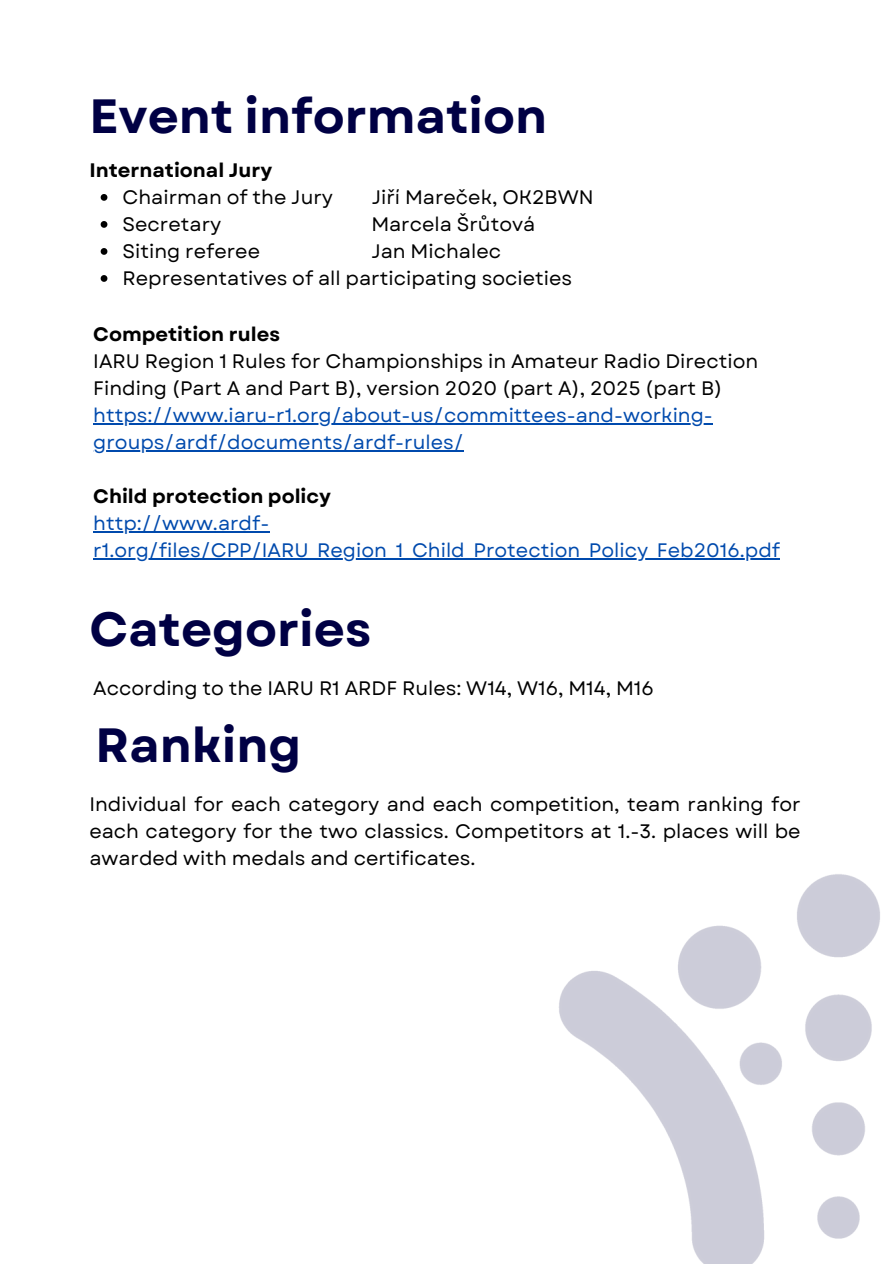
<style>
.page{position:relative;width:894px;height:1264px;background:#fff}
.page>*{position:absolute;margin:0;border:0;box-sizing:border-box;transform-origin:0 0}
.t1{font:700 48px "Garet";color:#004}
.t2{font:19.5px/27px "Garet";color:#000}
.t3{font:19.5px "Garet";color:#004aad}
.t4{font:700 19.5px "Garet";color:#000}
</style>
<div class="page">
<svg style="left:101px;top:194px;width:6px;height:7px"></svg>
<svg style="left:101px;top:221px;width:6px;height:7px"></svg>
<svg style="left:101px;top:248px;width:6px;height:7px"></svg>
<svg style="left:101px;top:275px;width:6px;height:7px"></svg>
<hr style="left:93px;top:423px;width:619px;height:1px;background:#004aad">
<hr style="left:93px;top:450px;width:371px;height:1px;background:#004aad">
<hr style="left:93px;top:531px;width:176px;height:1px;background:#004aad">
<hr style="left:93px;top:558px;width:687px;height:1px;background:#004aad">
<img style="left:559px;top:874px;width:321px;height:389px">
<h1 class="t1" style="left:89px;top:82px;width:459px">Event information</h1>
<h2 class="t4" style="left:89px;top:156px;width:184px">International Jury</h2>
<p class="t2" style="left:122px;top:184px;width:212px">Chairman of the Jury</p>
<p class="t2" style="left:371px;top:184px;width:223px">Jiří Mareček, OK2BWN</p>
<p class="t2" style="left:122px;top:211px;width:100px">Secretary</p>
<p class="t2" style="left:371px;top:211px;width:165px">Marcela Šrůtová</p>
<p class="t2" style="left:122px;top:238px;width:139px">Siting referee</p>
<p class="t2" style="left:371px;top:238px;width:131px">Jan Michalec</p>
<p class="t2" style="left:122px;top:265px;width:451px">Representatives of all participating societies</p>
<p class="t4" style="left:93px;top:320px;width:188px">Competition rules</p>
<p class="t2" style="left:93px;top:348px;width:666px">IARU Region 1 Rules for Championships in Amateur Radio Direction<br>Finding (Part A and Part B), version 2020 (part A), 2025 (part B)</p>
<p class="t3" style="left:93px;top:401px;width:621px">https://www.iaru-r1.org/about-us/committees-and-working-</p>
<p class="t3" style="left:93px;top:428px;width:372px">groups/ardf/documents/ardf-rules/</p>
<p class="t4" style="left:93px;top:482px;width:239px">Child protection policy</p>
<h1 class="t3" style="left:93px;top:509px;width:177px">http://www.ardf-</h1>
<p class="t3" style="left:93px;top:536px;width:688px">r1.org/files/CPP/IARU_Region_1_Child_Protection_Policy_Feb2016.pdf</p>
<p class="t1" style="left:89px;top:594px;width:283px">Categories</p>
<h1 class="t2" style="left:93px;top:675px;width:562px">According to the IARU R1 ARDF Rules: W14, W16, M14, M16</h1>
<p class="t1" style="left:95px;top:710px;width:207px">Ranking</p>
<p class="t2" style="left:89px;top:790px;width:712px;text-align:justify">Individual for each category and each competition, team ranking for each category for the two classics. Competitors at 1.-3. places will be awarded with medals and certificates.</p>
</div>
